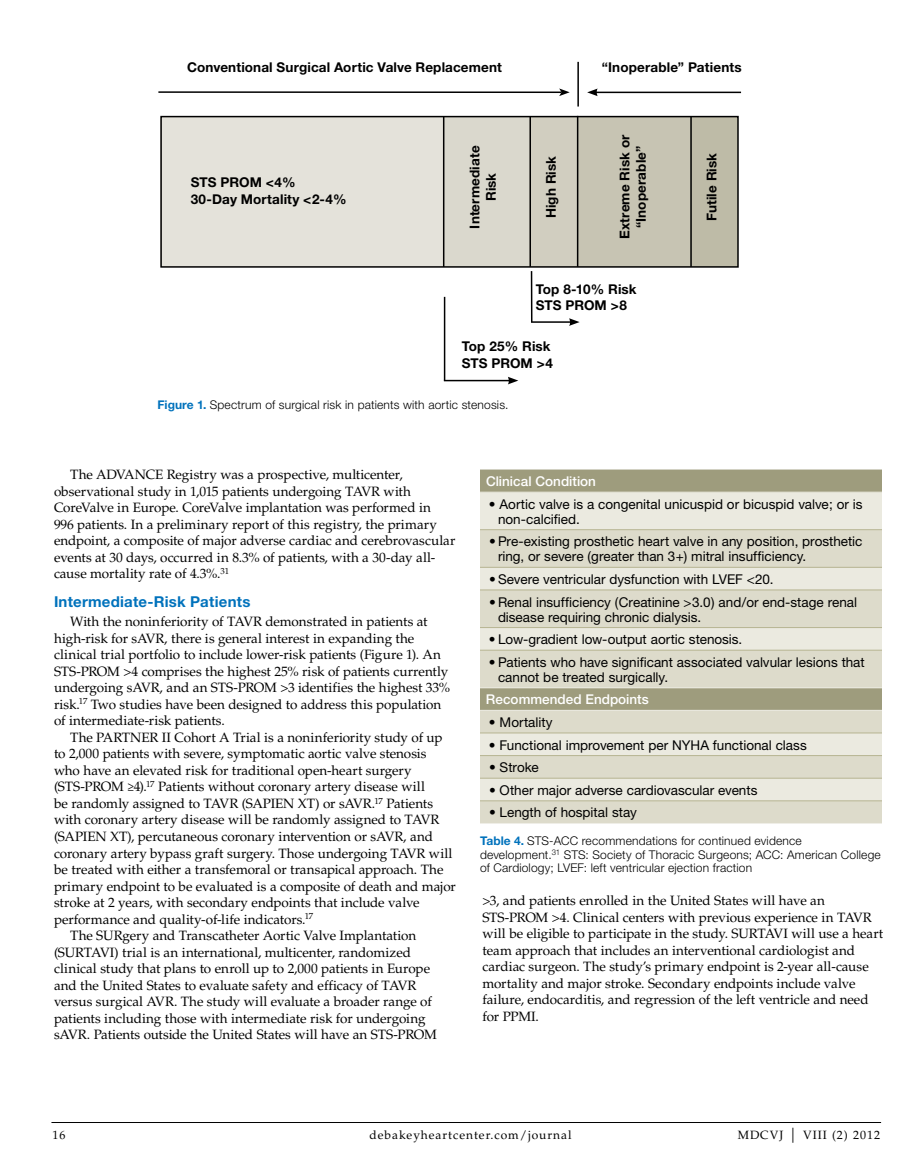
<style>
.page{position:relative;width:918px;height:1175px;background:#fff}
.page>*{position:absolute;margin:0;border:0;box-sizing:border-box;transform-origin:0 0}
.t1{font:700 15px "Helvetica Neue";letter-spacing:.015em;color:#0072bc}
.t2{font:13.5px/16.5px "Palatino LT Std";letter-spacing:-.005em;color:#000}
.t3{font:13.5px/15px "Helvetica Neue";color:#000}
.t4{font:700 13.5px/16.5px "Helvetica Neue";letter-spacing:.01em;color:#000}
.t5{font:500 13.5px "Helvetica Neue";color:#fff}
.t6{font:300 12px/13.5px "Helvetica Neue LT Std";letter-spacing:.015em;color:#000}
.t7{font:12px "Palatino LT Std";letter-spacing:.08em;color:#000}
.s1{font-family:"Helvetica Neue";font-weight:700;color:#0072bc}
.s2{font-size:15px}
</style>
<div class="page">
<hr style="left:51px;top:1122px;width:830px;height:1px;background:#000">
<div style="left:160px;top:117px;width:285px;height:150px;background:#e4e2da"></div>
<div style="left:445px;top:117px;width:84px;height:150px;background:#dad8cd"></div>
<div style="left:529px;top:117px;width:49px;height:150px;background:#d1cec0"></div>
<div style="left:578px;top:117px;width:112px;height:150px;background:#c7c4b3"></div>
<div style="left:691px;top:117px;width:47px;height:149px;background:#bebba7"></div>
<div style="left:480px;top:469px;width:402px;height:22px;background:#9e9c7d"></div>
<div style="left:480px;top:492px;width:402px;height:37px;background:#ebeae0"></div>
<svg style="left:480px;top:530px;width:402px;height:293px;background:#dcdaca"></svg>
<hr style="left:480px;top:529px;width:402px;height:1px;background:#b6b491">
<hr style="left:480px;top:567px;width:402px;height:1px;background:#b6b491">
<hr style="left:480px;top:589px;width:402px;height:1px;background:#b6b491">
<hr style="left:480px;top:627px;width:402px;height:1px;background:#b6b491">
<hr style="left:480px;top:650px;width:402px;height:1px;background:#b6b491">
<hr style="left:480px;top:732px;width:402px;height:1px;background:#b6b491">
<hr style="left:480px;top:755px;width:402px;height:1px;background:#b6b491">
<hr style="left:480px;top:778px;width:402px;height:1px;background:#b6b491">
<hr style="left:480px;top:800px;width:402px;height:1px;background:#b6b491">
<hr style="left:480px;top:687px;width:402px;height:1px;background:#ebeae0">
<hr style="left:480px;top:710px;width:402px;height:1px;background:#ebeae0">
<hr style="left:480px;top:491px;width:402px;height:1px;background:#dddbcb">
<hr style="left:443px;top:117px;width:1px;height:150px;background:#000">
<hr style="left:530px;top:117px;width:1px;height:150px;background:#000">
<hr style="left:577px;top:116px;width:1px;height:151px;background:#000">
<hr style="left:690px;top:117px;width:2px;height:150px;background:#000">
<hr style="left:158px;top:91px;width:404px;height:2px;background:#000">
<svg style="left:559px;top:88px;width:11px;height:8px"></svg>
<hr style="left:595px;top:92px;width:146px;height:1px;background:#000">
<svg style="left:587px;top:88px;width:11px;height:8px"></svg>
<hr style="left:444px;top:297px;width:1px;height:83px;background:#000">
<hr style="left:444px;top:380px;width:66px;height:1px;background:#000">
<svg style="left:508px;top:377px;width:10px;height:7px"></svg>
<hr style="left:531px;top:271px;width:1px;height:51px;background:#000">
<hr style="left:531px;top:321px;width:40px;height:2px;background:#000">
<svg style="left:569px;top:318px;width:11px;height:8px"></svg>
<hr style="left:577px;top:62px;width:2px;height:44px;background:#000">
<div style="left:160px;top:116px;width:579px;height:152px;border:2px solid #000"></div>
<p class="t4" style="left:187px;top:59px;width:316px">Conventional Surgical Aortic Valve Replacement</p>
<p class="t4" style="left:602px;top:59px;width:141px">“Inoperable” Patients</p>
<p class="t4" style="left:191px;top:174px;width:157px">STS PROM &lt;4%<br>30-Day Mortality &lt;2-4%</p>
<p class="t4" style="left:466px;top:228px;width:84px;text-align:center;rotate:-90deg">Intermediate<br>Risk</p>
<p class="t4" style="left:543px;top:218px;width:64px;rotate:-90deg">High Risk</p>
<p class="t4" style="left:616px;top:239px;width:106px;text-align:center;rotate:-90deg">Extreme Risk or “Inoperable”</p>
<p class="t4" style="left:536px;top:280px;width:103px">Top 8-10% Risk<br>STS PROM &gt;8</p>
<p class="t4" style="left:462px;top:338px;width:93px">Top 25% Risk<br>STS PROM &gt;4</p>
<p class="t6" style="left:158px;top:397px;width:352px"><span class="s1">Figure 1.</span> Spectrum of surgical risk in patients with aortic stenosis.</p>
<p class="t4" style="left:703px;top:221px;width:70px;rotate:-90deg">Futile Risk</p>
<p class="t2" style="left:54px;top:467px;width:350px;text-indent:92px">CE Registry was a prospective, multicenter, observational study in 1,015 patients undergoing TAVR</p>
<p class="t2" style="left:70px;top:467px;width:37px">The ADVAN</p>
<p class="t2" style="left:54px;top:483px;width:403px;text-indent:330px">with CoreValve in Europe. CoreValve implantation was performed in<br>996 patients. In a preliminary report of this registry, the primary endpoint, a composite of major adverse cardiac and cerebrovascular events at 30 days, occurred in 8.3% of patients, with a 30-day all&shy;cause mortality rate of 4.3%.<sup>31</sup></p>
<p class="t1" style="left:54px;top:592px;width:198px">Intermediate-Risk Patients</p>
<p class="t2" style="left:70px;top:614px;width:167px">With the noninferiority of TAVR</p>
<p class="t2" style="left:266px;top:614px;width:164px">demonstrated in patients at</p>
<p class="t2" style="left:54px;top:630px;width:94px">high-risk for sAVR</p>
<p class="t2" style="left:54px;top:630px;width:396px;text-indent:110px">, there is general interest in expanding the clinical trial portfolio to include lower-risk patients (Figure 1). An STS-PROM &gt;4 comprises the highest 25% risk of patients currently undergoing sAVR</p>
<p class="t2" style="left:160px;top:680px;width:292px">, and an STS -PROM &gt;3 identifies the highest 33%</p>
<p class="t2" style="left:54px;top:696px;width:389px">risk.<sup>17</sup> Two studies have been designed to address this population</p>
<p class="t2" style="left:54px;top:713px;width:172px">of intermediate-risk patients.</p>
<p class="t2" style="left:70px;top:729px;width:43px">The PARTNER</p>
<p class="t2" style="left:54px;top:729px;width:390px;text-indent:108px">II Cohort A Trial is a noninferiority study of up to 2,000 patients with severe, symptomatic aortic valve stenosis who have an elevated risk for traditional open-heart surgery (STS-PROM ≥4).<sup>17</sup> Patients without coronary artery disease will<br>be randomly assigned to TAVR</p>
<p class="t2" style="left:54px;top:795px;width:381px;text-indent:318px">.<sup>17</sup> Patients with coronary artery disease will be randomly assigned to TAVR (SAPIEN</p>
<p class="t2" style="left:242px;top:795px;width:38px">(SAPIEN</p>
<p class="t2" style="left:298px;top:795px;width:57px">XT) or sAVR</p>
<p class="t2" style="left:110px;top:828px;width:276px">XT), percutaneous coronary intervention or sAVR</p>
<p class="t2" style="left:403px;top:828px;width:31px">, and</p>
<p class="t2" style="left:54px;top:845px;width:347px">coronary artery bypass graft surgery. Those undergoing TAVR</p>
<p class="t2" style="left:429px;top:845px;width:25px">will</p>
<p class="t2" style="left:54px;top:861px;width:391px">be treated with either a transfemoral or transapical approach. The</p>
<p class="t2" style="left:54px;top:878px;width:403px">primary endpoint to be evaluated is a composite of death and major</p>
<p class="t2" style="left:54px;top:894px;width:367px">stroke at 2 years, with secondary endpoints that include valve</p>
<p class="t2" style="left:54px;top:911px;width:261px">performance and quality-of-life indicators.<sup>17</sup></p>
<p class="t2" style="left:70px;top:927px;width:36px">The SUR</p>
<p class="t2" style="left:123px;top:927px;width:295px">gery and Transcatheter Aortic Valve Implantation</p>
<p class="t2" style="left:54px;top:944px;width:13px">(SURTAVI</p>
<p class="t2" style="left:54px;top:944px;width:378px;text-indent:60px">) trial is an international, multicenter, randomized clinical study that plans to enroll up to 2,000 patients in Europe and the United States to evaluate safety and efficacy of TAVR versus surgical AVR</p>
<p class="t2" style="left:54px;top:993px;width:379px;text-indent:120px">. The study will evaluate a broader range of patients including those with intermediate risk for undergoing sAVR</p>
<p class="t2" style="left:87px;top:1026px;width:352px">. Patients outside the United States will have an STS -PROM</p>
<p class="t5" style="left:486px;top:473px;width:112px">Clinical Condition</p>
<p class="t3" style="left:498px;top:496px;width:366px;text-indent:-9px">• Aortic valve is a congenital unicuspid or bicuspid valve; or is non-calcified.</p>
<p class="t3" style="left:498px;top:534px;width:366px;text-indent:-9px">• Pre-existing prosthetic heart valve in any position, prosthetic ring, or severe (greater than 3+) mitral insufficiency.</p>
<p class="t3" style="left:489px;top:571px;width:286px">• Severe ventricular dysfunction with LVEF &lt;20.</p>
<p class="t3" style="left:498px;top:594px;width:361px;text-indent:-9px">• Renal insufficiency (Creatinine &gt;3.0) and/or end-stage renal disease requiring chronic dialysis.</p>
<p class="t3" style="left:489px;top:631px;width:255px">• Low-gradient low-output aortic stenosis.</p>
<p class="t3" style="left:498px;top:654px;width:368px;text-indent:-9px">• Patients who have significant associated valvular lesions that cannot be treated surgically.</p>
<p class="t5" style="left:486px;top:691px;width:164px">Recommended Endpoints</p>
<p class="t3" style="left:489px;top:714px;width:65px">• Mortality</p>
<p class="t3" style="left:489px;top:737px;width:319px">• Functional improvement per NYHA functional class</p>
<p class="t3" style="left:489px;top:759px;width:51px">• Stroke</p>
<p class="t3" style="left:489px;top:782px;width:270px">• Other major adverse cardiovascular events</p>
<p class="t3" style="left:489px;top:805px;width:149px">• Length of hospital stay</p>
<p class="t6" style="left:480px;top:834px;width:402px"><span class="s1">Table 4.</span> STS-ACC recommendations for continued evidence development.<sup>31</sup> STS: Society of Thoracic Surgeons; ACC: American College of Cardiology; LVEF: left ventricular ejection fraction</p>
<p class="t2" style="left:482px;top:892px;width:365px">&gt;3, and patients enrolled in the United States will have an<br>STS-PROM &gt;4. Clinical centers with previous experience in TAVR will be eligible to participate in the study. SURTAVI</p>
<p class="t2" style="left:482px;top:925px;width:402px;text-indent:309px">will use a heart team approach that includes an interventional cardiologist and cardiac surgeon. The study’s primary endpoint is 2-year all-cause mortality and major stroke. Secondary endpoints include valve failure, endocarditis, and regression of the left ventricle and need for PPMI.</p>
<p class="t7" style="left:53px;top:1127px;width:14px">16</p>
<p class="t7" style="left:369px;top:1127px;width:204px">debakeyheartcenter.com/journal</p>
<p class="t7" style="left:738px;top:1127px;width:73px">MDCVJ <span class="s2">|</span> VIII</p>
<p class="t7" style="left:832px;top:1127px;width:50px">(2) 2012</p>
</div>
